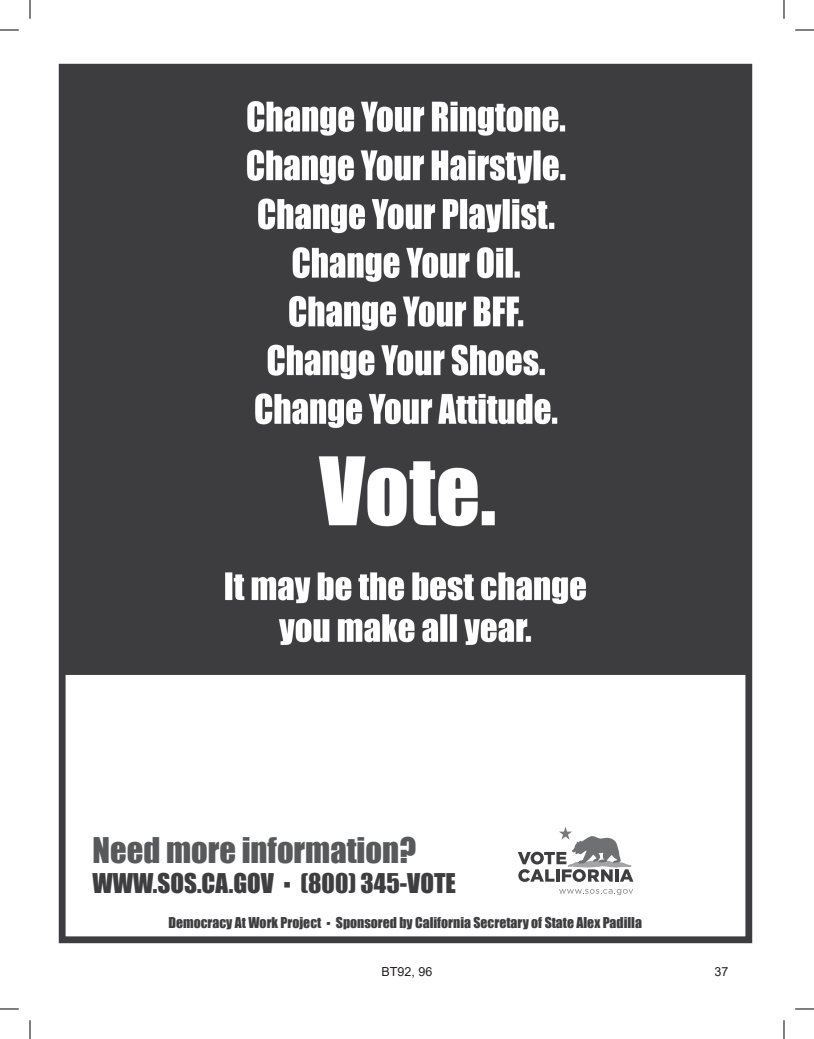
<style>
.page{position:relative;width:814px;height:1039px;background:#fff}
.page>*{position:absolute;margin:0;border:0;box-sizing:border-box;transform-origin:0 0}
.t1{font:32.5px "Impact";color:#58595b}
.t2{font:25px "Impact";color:#3e3d3f}
.t3{font:13.75px "Impact";color:#3e3d3f}
.t4{font:12.5px "Arial";color:#231f20}
</style>
<div class="page">
<img style="left:58px;top:63px;width:695px;height:881px">
<svg style="left:518px;top:826px;width:115px;height:56px"></svg>
<svg style="left:559px;top:889px;width:74px;height:6px"></svg>
<div style="left:76px;top:679px;width:660px;height:140px;background:#fff"></div>
<svg style="left:0;top:29px;width:19px;height:2px"></svg>
<svg style="left:795px;top:29px;width:19px;height:2px"></svg>
<svg style="left:0;top:1008px;width:19px;height:2px"></svg>
<svg style="left:795px;top:1008px;width:19px;height:2px"></svg>
<svg style="left:29px;top:0;width:2px;height:19px"></svg>
<svg style="left:29px;top:1020px;width:2px;height:19px"></svg>
<svg style="left:783px;top:0;width:2px;height:19px"></svg>
<svg style="left:783px;top:1020px;width:2px;height:19px"></svg>
<h1 class="t1" style="left:93px;top:825px;width:325px">Need more information?</h1>
<h2 class="t2" style="left:93px;top:864px;width:365px">WWW.SOS.CA.GOV ▪ (800) 345-VOTE</h2>
<p class="t3" style="left:168px;top:912px;width:475px">Democracy At Work Project ▪ Sponsored by California Secretary of State Alex Padilla</p>
<p class="t4" style="left:382px;top:963px;width:52px">BT92, 96</p>
<p class="t4" style="left:714px;top:963px;width:15px">37</p>
</div>
